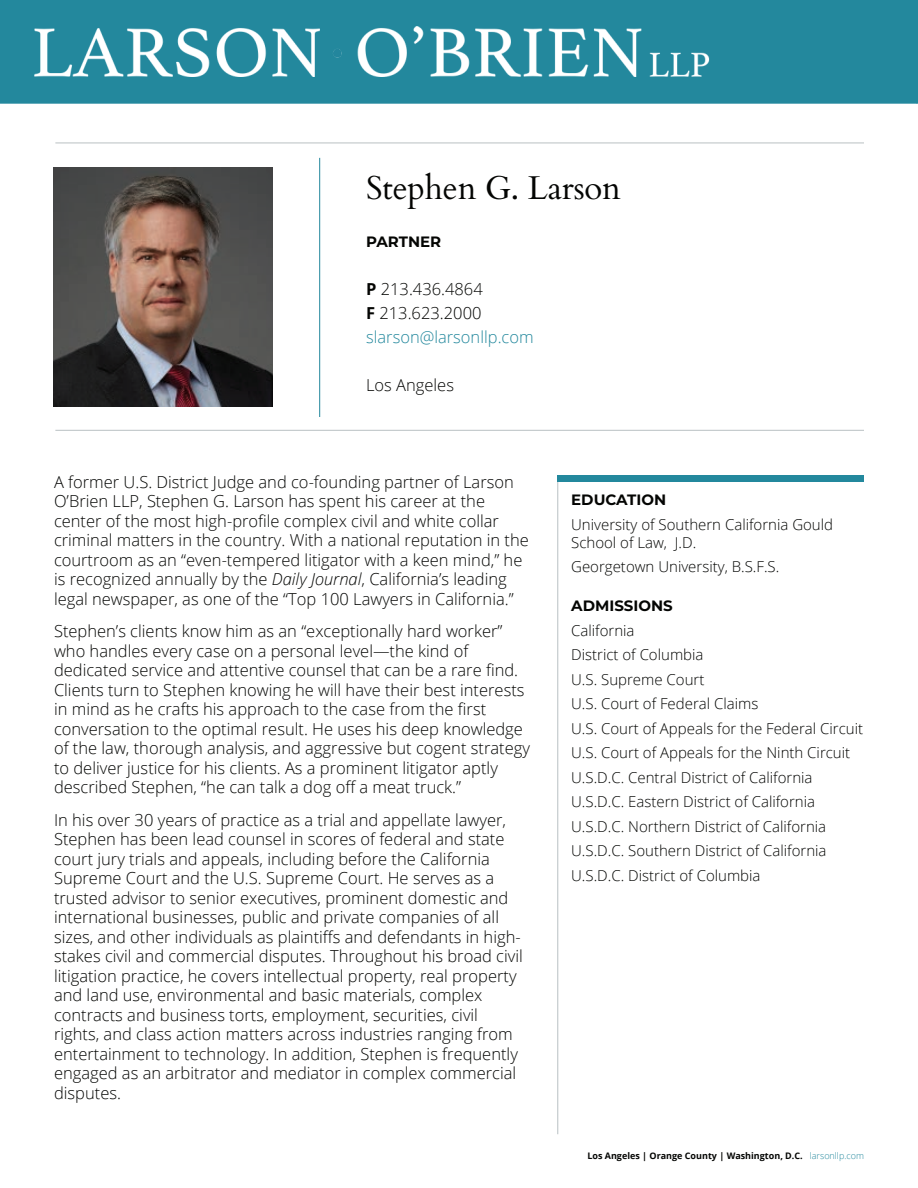
<style>
.page{position:relative;width:918px;height:1188px;background:#fff}
.page>*{position:absolute;margin:0;border:0;box-sizing:border-box;transform-origin:0 0}
.t1{font:33px "Cardo";letter-spacing:-.005em;color:#040503}
.t2{font:300 16.5px/19.5px "Open Sans";color:#040503}
.t3{font:300 15px/24.5px "Open Sans";color:#040503}
.t4{font:700 15px "Montserrat";color:#040503}
.t5{font:700 9px "Open Sans";color:#040503}
.s1{font-weight:700}
.s2{color:#23889d}
.s3{font-style:italic}
.s4{font-weight:300;color:#23889d}
</style>
<div class="page">
<hr style="left:557px;top:478px;width:1px;height:656px;background:#b9c0c3">
<div style="left:557px;top:475px;width:307px;height:7px;background:#23889d"></div>
<div style="left:0;top:0;width:918px;height:104px;background:#23889d"></div>
<hr style="left:55px;top:430px;width:809px;height:1px;background:#b9c0c3">
<hr style="left:55px;top:143px;width:809px;height:1px;background:#b9c0c3">
<hr style="left:319px;top:158px;width:1px;height:259px;background:#23879c">
<img style="left:34px;top:27px;width:676px;height:49px">
<img style="left:54px;top:167px;width:218px;height:239px">
<h1 class="t1" style="left:366px;top:161px;width:256px">Stephen G. Larson</h1>
<p class="t4" style="left:366px;top:231px;width:77px">PARTNER</p>
<p class="t2" style="left:366px;top:277px;width:169px;line-height:24px"><span class="s1">P</span> 213.436.4864<br><span class="s1">F</span> 213.623.2000 <span class="s2">slarson@larsonllp.com</span></p>
<p class="t2" style="left:366px;top:375px;width:89px">Los Angeles</p>
<p class="t2" style="left:54px;top:472px;width:476px">A former U.S. District Judge and co-founding partner of Larson O’Brien LLP, Stephen G. Larson has spent his career at the center of the most high-profile complex civil and white collar criminal matters in the country. With a national reputation in the courtroom as an “even-tempered litigator with a keen mind,” he is recognized annually by the <span class="s3">Daily Journal</span>, California’s leading legal newspaper, as one of the “Top 100 Lawyers in California.”</p>
<p class="t2" style="left:54px;top:621px;width:478px">Stephen’s clients know him as an “exceptionally hard worker” who handles every case on a personal level—the kind of dedicated service and attentive counsel that can be a rare find.<br>Clients turn to Stephen knowing he will have their best interests in mind as he crafts his approach to the case from the first conversation to the optimal result. He uses his deep knowledge of the law, thorough analysis, and aggressive but cogent strategy to deliver justice for his clients. As a prominent litigator aptly described Stephen, “he can talk a dog off a meat truck.”</p>
<p class="t2" style="left:54px;top:810px;width:470px">In his over 30 years of practice as a trial and appellate lawyer, Stephen has been lead counsel in scores of federal and state court jury trials and appeals, including before the California Supreme Court and the U.S. Supreme Court. He serves as a trusted advisor to senior executives, prominent domestic and international businesses, public and private companies of all sizes, and other individuals as plaintiffs and defendants in high&shy;stakes civil and commercial disputes. Throughout his broad civil litigation practice, he covers intellectual property, real property and land use, environmental and basic materials, complex contracts and business torts, employment, securities, civil rights, and class action matters across industries ranging from entertainment to technology. In addition, Stephen is frequently engaged as an arbitrator and mediator in complex commercial disputes.</p>
<p class="t4" style="left:571px;top:489px;width:96px">EDUCATION</p>
<p class="t3" style="left:571px;top:515px;width:263px;line-height:18px">University of Southern California Gould<br>School of Law, J.D.</p>
<p class="t3" style="left:571px;top:554px;width:210px">Georgetown University, B.S.F.S.</p>
<p class="t4" style="left:571px;top:595px;width:103px">ADMISSIONS</p>
<p class="t3" style="left:571px;top:618px;width:293px">California<br>District of Columbia<br>U.S. Supreme Court<br>U.S. Court of Federal Claims<br>U.S. Court of Appeals for the Federal Circuit U.S. Court of Appeals for the Ninth Circuit U.S.D.C. Central District of California U.S.D.C. Eastern District of California U.S.D.C. Northern District of California U.S.D.C. Southern District of California U.S.D.C. District of Columbia</p>
<p class="t5" style="left:587px;top:1149px;width:278px">Los Angeles | Orange County | Washington, D.C. <span class="s4">larsonllp.com</span></p>
</div>
